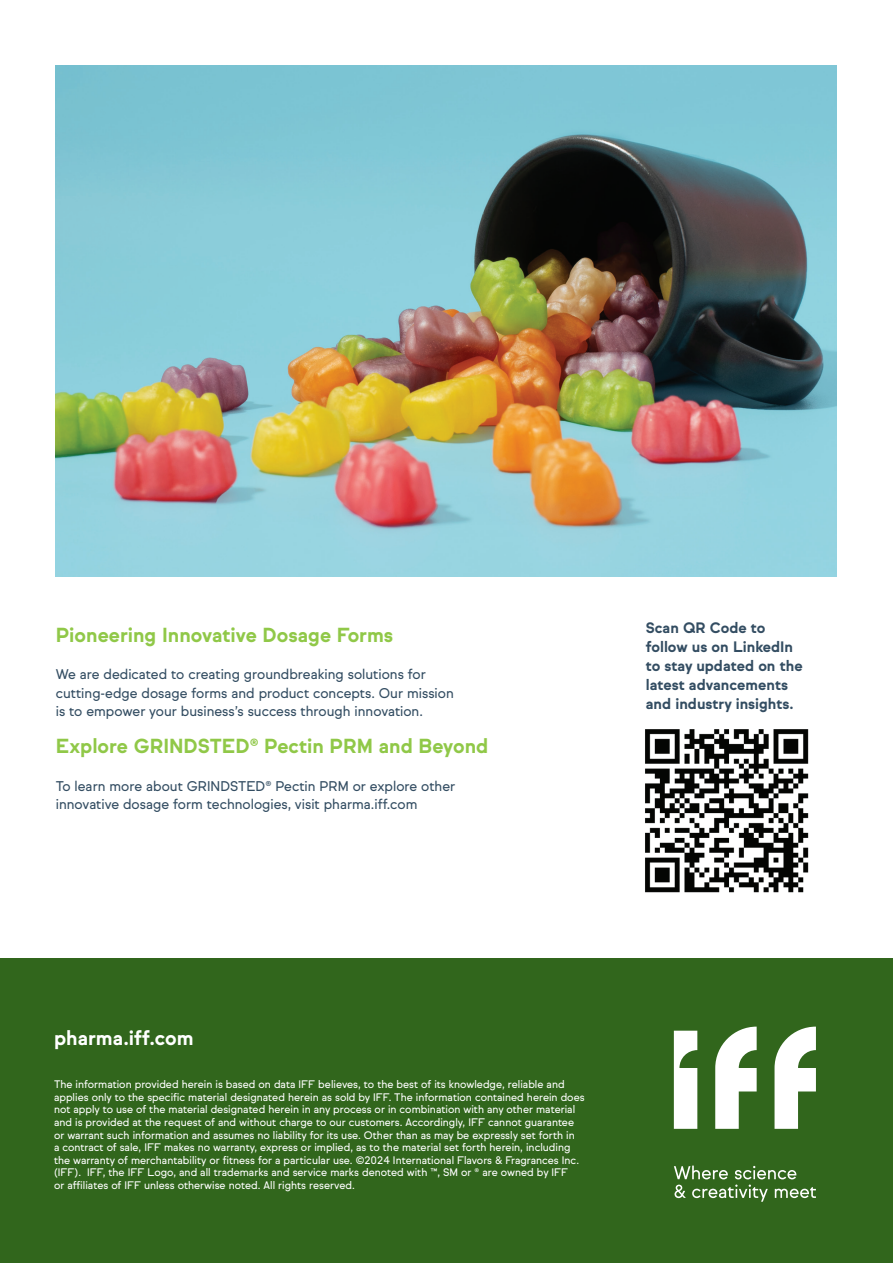
<style>
.page{position:relative;width:893px;height:1263px;background:#fff}
.page>*{position:absolute;margin:0;border:0;box-sizing:border-box;transform-origin:0 0}
.t1{font:700 19.5px "Sul Sans";color:#90c848}
.t2{font:700 19.5px "Sul Sans";color:#fff}
.t3{font:700 14.55px/19px "Sul Sans";color:#334d62}
.t4{font:13.5px/18.6px "Sul Sans";color:#334d62}
.t5{font:10.5px/12.6px "Sul Sans";color:#fff}
</style>
<div class="page">
<div style="left:0;top:959px;width:893px;height:304px;background:#31661c"></div>
<svg style="left:674px;top:1026px;width:142px;height:176px"></svg>
<img style="left:645px;top:729px;width:164px;height:164px">
<img style="left:56px;top:65px;width:780px;height:512px">
<h1 class="t1" style="left:56px;top:623px;width:339px">Pioneering Innovative Dosage Forms</h1>
<p class="t4" style="left:56px;top:665px;width:399px">We are dedicated to creating groundbreaking solutions for cutting-edge dosage forms and product concepts. Our mission is to empower your business’s success through innovation.</p>
<h1 class="t1" style="left:56px;top:735px;width:434px">Explore GRINDSTED® Pectin PRM and Beyond</h1>
<p class="t4" style="left:56px;top:777px;width:401px">To learn more about GRINDSTED® Pectin PRM or explore other innovative dosage form technologies, visit pharma.iff.com</p>
<h2 class="t3" style="left:646px;top:618px;width:158px">Scan QR Code to follow us on LinkedIn to stay updated on the latest advancements and industry insights.</h2>
<h1 class="t2" style="left:54px;top:1026px;width:141px">pharma.iff.com</h1>
<p class="t5" style="left:54px;top:1078px;width:532px">The information provided herein is based on data IFF believes, to the best of its knowledge, reliable and applies only to the specific material designated herein as sold by IFF. The information contained herein does not apply to use of the material designated herein in any process or in combination with any other material and is provided at the request of and without charge to our customers. Accordingly, IFF cannot guarantee or warrant such information and assumes no liability for its use. Other than as may be expressly set forth in<br>a contract of sale, IFF makes no warranty, express or implied, as to the material set forth herein, including the warranty of merchantability or fitness for a particular use. ©2024 International Flavors &amp; Fragrances Inc. (IFF). IFF, the IFF Logo, and all trademarks and service marks denoted with ™, SM or ® are owned by IFF<br>or affiliates of IFF unless otherwise noted. All rights reserved.</p>
</div>
